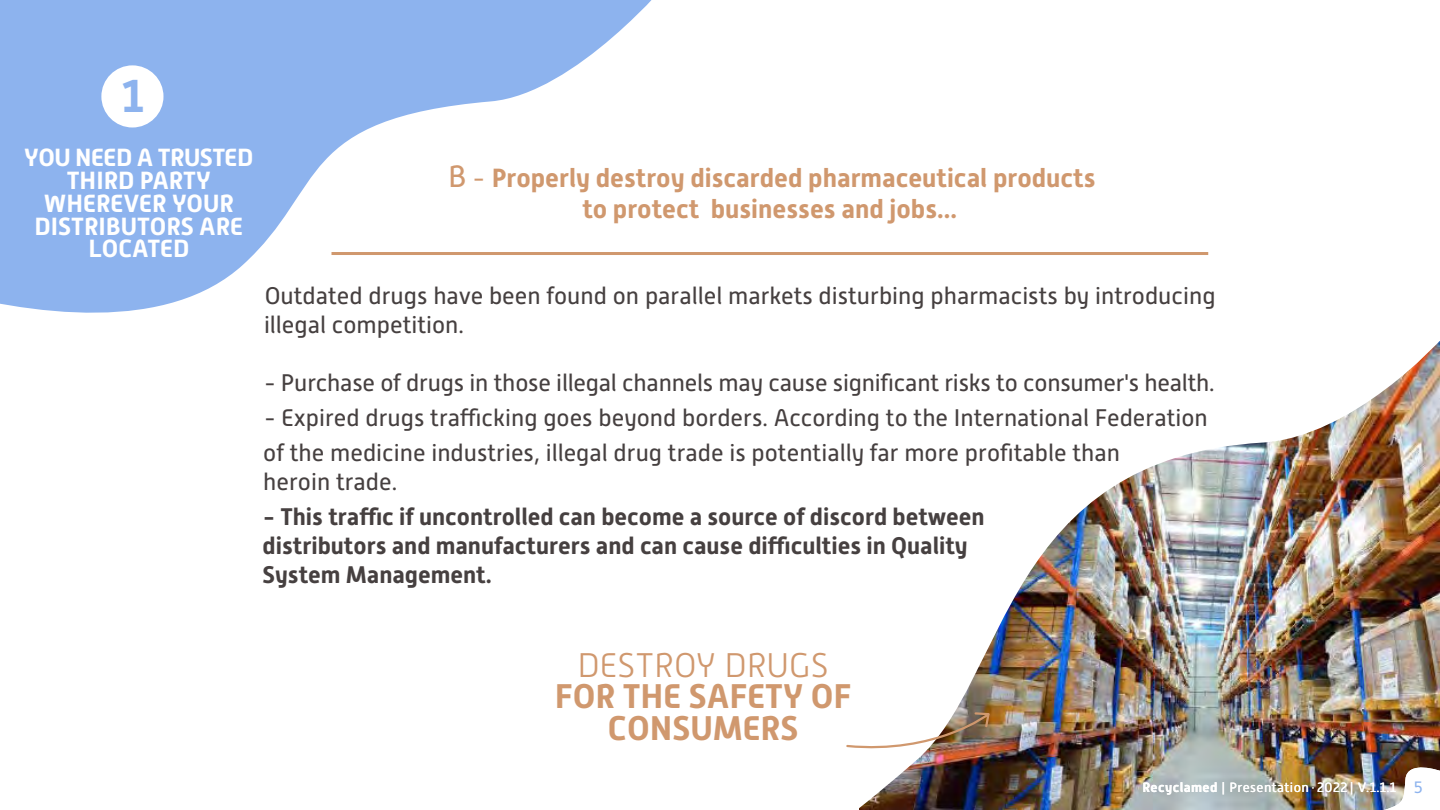
<style>
.page{position:relative;width:1440px;height:810px;background:#fff}
.page>*{position:absolute;margin:0;border:0;box-sizing:border-box;transform-origin:0 0}
.t1{font:700 46.05px "Alwyn New";color:#8db3ee}
.t2{font:700 34.12px/31.3px "Alwyn New";color:#d0986e;text-align:center}
.t3{font:300 34.12px "Alwyn New";color:#d0986e}
.t4{font:700 26.25px/31.5px "Alwyn New";color:#d0986e;text-align:center}
.t5{font:700 24.83px/22.8px "Alwyn New";color:#fff;text-align:center}
.t6{font:24px/28.8px "Alwyn New";color:#464040}
.t7{font:700 24px/28.8px "Alwyn New";color:#464040}
.t8{font:16.5px "Alwyn New";color:#8db3ee}
.t9{font:13.5px "Alwyn New";letter-spacing:.03em;color:#fff}
.s1{font-weight:400;font-size:30.75px}
.s2{font-weight:400}
.s3{font-weight:700}
.s4{font-size:16.5px;color:#8db3ee}
</style>
<div class="page">
<svg style="left:0;top:0;width:652px;height:313px;fill:#8db3ee"></svg>
<div style="left:101px;top:65px;width:62px;height:63px;background:#fff;border-radius:50%"></div>
<img style="left:859px;top:341px;width:581px;height:469px">
<img style="left:846px;top:711px;width:145px;height:43px">
<hr style="left:332px;top:252px;width:876px;height:3px;background:#d0986e">
<img style="left:1364px;top:759px;width:76px;height:51px">
<h1 class="t1" style="left:121px;top:70px;width:25px">1</h1>
<p class="t5" style="left:24px;top:146px;width:231px">YOU NEED A TRUSTED<br>THIRD PARTY<br>WHEREVER YOUR<br>DISTRIBUTORS ARE<br>LOCATED</p>
<p class="t4" style="left:448px;top:162px;width:649px"><span class="s1">B</span> <span class="s2">-</span> Properly destroy discarded pharmaceutical products to protect businesses and jobs...</p>
<p class="t6" style="left:264px;top:282px;width:953px">Outdated drugs have been found on parallel markets disturbing pharmacists by introducing illegal competition.</p>
<p class="t6" style="left:264px;top:368px;width:952px">- Purchase of drugs in those illegal channels may cause significant risks to consumer's health.</p>
<p class="t6" style="left:263px;top:400px;width:946px;line-height:35.2px">- Expired drugs trafficking goes beyond borders. According to the International Federation of the medicine industries, illegal drug trade is potentially far more profitable than</p>
<p class="t6" style="left:263px;top:468px;width:136px">heroin trade.</p>
<p class="t7" style="left:263px;top:503px;width:724px">- This traffic if uncontrolled can become a source of discord between distributors and manufacturers and can cause difficulties in Quality<br>System Management.</p>
<h2 class="t3" style="left:578px;top:646px;width:252px">DESTROY DRUGS</h2>
<h2 class="t2" style="left:555px;top:681px;width:298px">FOR THE SAFETY OF<br>CONSUMERS</h2>
<p class="t9" style="left:1143px;top:779px;width:282px"><span class="s3">Recyclamed</span> | Presentation · 2022 | V.1.1.1 <span class="s4">5</span></p>
<p class="t8" style="left:1414px;top:779px;width:10px">2</p>
</div>
